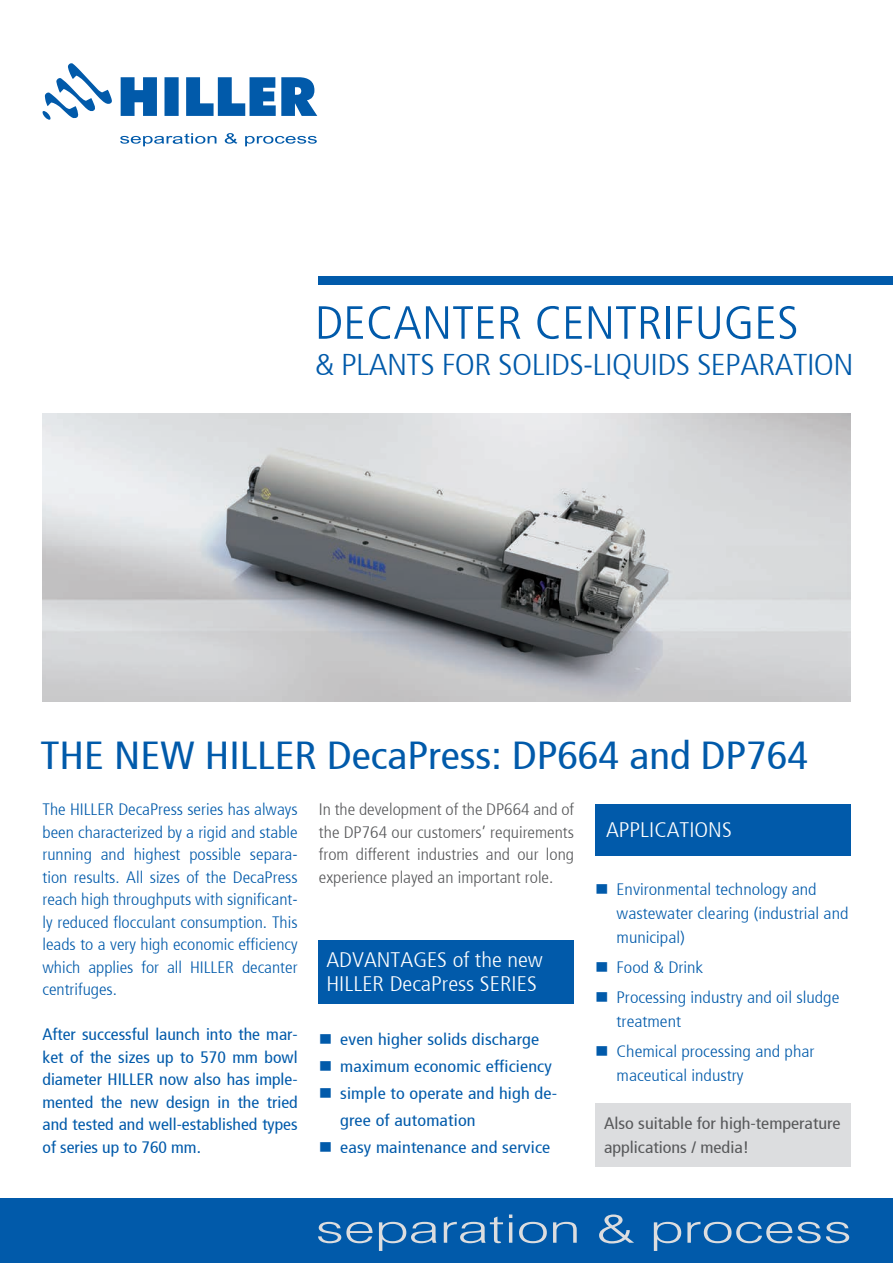
<style>
.page{position:relative;width:893px;height:1263px;background:#fff}
.page>*{position:absolute;margin:0;border:0;box-sizing:border-box;transform-origin:0 0}
.t1{font:300 46.5px "Fruti Cond";color:#015aaa;scale:1.1 1}
.t2{font:39px "Fruti Cond Normal";color:#015aaa;scale:1.1 1}
.t3{font:300 30px "Fruti Cond";letter-spacing:-.02em;color:#015aaa;scale:1.13 1}
.t4{font:300 21px/24px "Fruti Cond";color:#fff;scale:1.1 1}
.t5{font:300 16.5px/22.5px "Fruti Cond";color:#015aaa;text-align:justify;scale:1.07 1}
.t6{font:16.5px/22.5px "Fruti Cond Normal";letter-spacing:.01em;color:#015aaa;text-align:justify;scale:1.07 1}
.t7{font:300 16.5px/24px "Fruti Cond";color:#015aaa;scale:1.1 1}
.t8{font:300 16.5px/22.5px "Fruti Cond";color:#57585a;text-align:justify;scale:1.07 1}
.t9{font:16.5px/27px "Fruti Cond Normal";letter-spacing:.01em;color:#015aaa;scale:1.1 1}
.t10{font:16.5px/24px "Fruti Cond Normal";color:#57585a;scale:1.1 1}
</style>
<div class="page">
<div style="left:319px;top:276px;width:574px;height:8px;background:#015aaa"></div>
<div style="left:595px;top:1103px;width:255px;height:64px;background:#dcdddf"></div>
<img style="left:43px;top:414px;width:807px;height:288px">
<div style="left:0;top:1199px;width:893px;height:64px;background:#015aaa"></div>
<svg style="left:318px;top:1214px;width:531px;height:37px"></svg>
<svg style="left:42px;top:63px;width:70px;height:57px"></svg>
<svg style="left:121px;top:77px;width:196px;height:39px"></svg>
<svg style="left:120px;top:133px;width:96px;height:13px"></svg>
<svg style="left:225px;top:133px;width:12px;height:11px"></svg>
<svg style="left:245px;top:136px;width:72px;height:10px"></svg>
<div style="left:595px;top:804px;width:255px;height:51px;background:#015aaa"></div>
<div style="left:319px;top:940px;width:255px;height:64px;background:#015aaa"></div>
<h1 class="t1" style="left:315px;top:296px;width:441px">DECANTER CENTRIFUGES</h1>
<h3 class="t3" style="left:315px;top:347px;width:478px">&amp; PLANTS FOR SOLIDS-LIQUIDS SEPARATION</h3>
<h2 class="t2" style="left:40px;top:733px;width:699px">THE NEW HILLER DecaPress: DP664 and DP764</h2>
<p class="t5" style="left:43px;top:798px;width:240px">The HILLER DecaPress series has always been characterized by a rigid and stable running and highest possible separa&shy;tion results. All sizes of the DecaPress reach high throughputs with significant&shy;ly reduced flocculant consumption. This leads to a very high economic efficiency which applies for all HILLER decanter centrifuges.</p>
<p class="t6" style="left:43px;top:1023px;width:240px">After successful launch into the mar&shy;ket of the sizes up to 570 mm bowl diameter HILLER now also has imple&shy;mented the new design in the tried and tested and well-established types of series up to 760 mm.</p>
<p class="t8" style="left:319px;top:798px;width:240px">In the development of the DP664 and of the DP764 our customers’ requirements from different industries and our long experience played an important role.</p>
<p class="t4" style="left:326px;top:948px;width:198px">ADVANTAGES of the new<br>HILLER DecaPress SERIES</p>
<p class="t9" style="left:319px;top:1025px;width:202px">■ even higher solids discharge</p>
<p class="t9" style="left:319px;top:1052px;width:213px">■ maximum economic efficiency</p>
<p class="t9" style="left:340px;top:1079px;width:199px;text-indent:-21px">■ simple to operate and high de&shy;gree of automation</p>
<p class="t9" style="left:319px;top:1133px;width:212px">■ easy maintenance and service</p>
<p class="t4" style="left:606px;top:818px;width:116px">APPLICATIONS</p>
<p class="t7" style="left:617px;top:877px;width:212px;text-indent:-21px">■ Environmental technology and wastewater clearing (industrial and municipal)</p>
<p class="t7" style="left:595px;top:955px;width:100px">■ Food &amp; Drink</p>
<p class="t7" style="left:617px;top:985px;width:204px;text-indent:-21px">■ Processing industry and oil sludge treatment</p>
<p class="t7" style="left:617px;top:1039px;width:181px;text-indent:-21px">■ Chemical processing and phar maceutical industry</p>
<p class="t10" style="left:604px;top:1111px;width:217px">Also suitable for high-temperature applications / media!</p>
</div>
